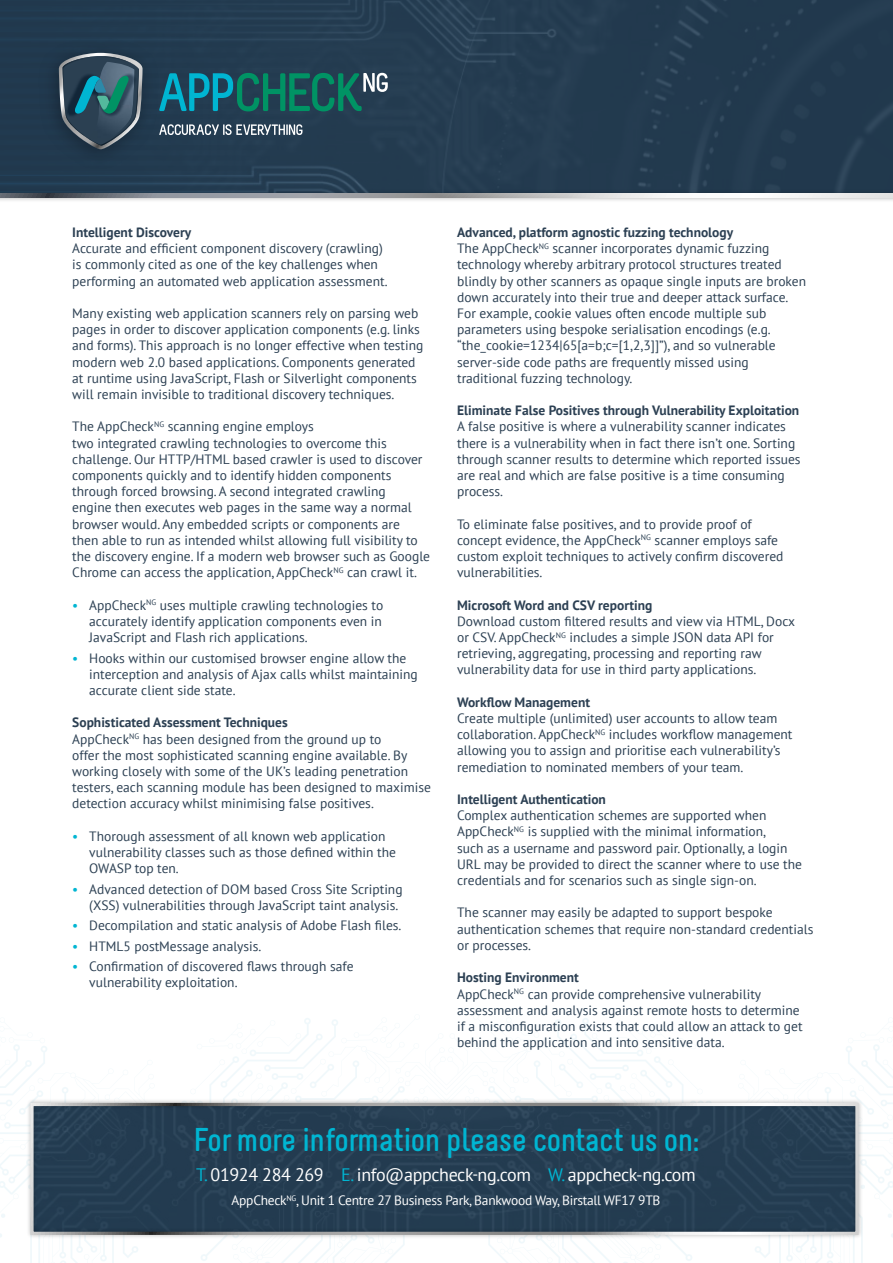
<style>
.page{position:relative;width:893px;height:1263px;background:#fff}
.page>*{position:absolute;margin:0;border:0;box-sizing:border-box;transform-origin:0 0}
.t1{font:700 33px "Melbourne";letter-spacing:-.02em;color:#00b5d2}
.t2{font:18px "PT Sans";letter-spacing:-.02em;color:#fff}
.t3{font:13.5px/16.2px "PT Sans";color:#2c4053}
.t4{font:700 13.5px "PT Sans";color:#2c4053}
.t5{font:13.5px "PT Sans";letter-spacing:-.02em;color:#fff}
.s1{color:#00b5d2}
.s2{font-weight:700}
</style>
<div class="page">
<div style="left:0;top:0;width:893px;height:189px;background:#233b4f"></div>
<svg style="left:0;top:1018px;width:893px;height:245px"></svg>
<div style="left:34px;top:38px;width:128px;height:131px;background:#21394d"></div>
<svg style="left:159px;top:124px;width:143px;height:11px"></svg>
<svg style="left:159px;top:73px;width:229px;height:38px;background:#1c666c"></svg>
<svg style="left:59px;top:53px;width:83px;height:96px;background:#3c5d6b"></svg>
<div style="left:0;top:189px;width:893px;height:13px;background:#000;opacity:.3"></div>
<svg style="left:0;top:193px;width:893px;height:5px"></svg>
<div style="left:26px;top:1098px;width:837px;height:142px;background:#000;opacity:.3"></div>
<div style="left:30px;top:1103px;width:828px;height:132px;border:3px solid #fff"></div>
<p class="t4" style="left:72px;top:223px;width:121px">Intelligent Discovery</p>
<p class="t3" style="left:72px;top:240px;width:317px">Accurate and efficient component discovery (crawling) is commonly cited as one of the key challenges when performing an automated web application assessment.</p>
<p class="t3" style="left:72px;top:305px;width:353px">Many existing web application scanners rely on parsing web pages in order to discover application components (e.g. links and forms). This approach is no longer effective when testing modern web 2.0 based applications. Components generated at runtime using JavaScript, Flash or Silverlight components will remain invisible to traditional discovery techniques.</p>
<p class="t3" style="left:72px;top:418px;width:359px">The AppCheck<sup>NG</sup> scanning engine employs<br>two integrated crawling technologies to overcome this challenge. Our HTTP/HTML based crawler is used to discover components quickly and to identify hidden components through forced browsing. A second integrated crawling<br>engine then executes web pages in the same way a normal browser would. Any embedded scripts or components are<br>then able to run as intended whilst allowing full visibility to the discovery engine. If a modern web browser such as Google Chrome can access the application, AppCheck<sup>NG</sup> can crawl it.</p>
<p class="t3" style="left:89px;top:596px;width:295px;text-align:justify;text-indent:-17px"><span class="s1">•</span> AppCheck<sup>NG</sup> uses multiple crawling technologies to accurately identify application components even in JavaScript and Flash rich applications.</p>
<p class="t3" style="left:89px;top:649px;width:330px;text-indent:-17px"><span class="s1">•</span> Hooks within our customised browser engine allow the interception and analysis of Ajax calls whilst maintaining accurate client side state.</p>
<p class="t3" style="left:72px;top:714px;width:360px"><span class="s2">Sophisticated Assessment Techniques<br></span>AppCheck<sup>NG</sup> has been designed from the ground up to<br>offer the most sophisticated scanning engine available. By working closely with some of the UK’s leading penetration testers, each scanning module has been designed to maximise detection accuracy whilst minimising false positives.</p>
<p class="t3" style="left:89px;top:827px;width:308px;text-indent:-17px"><span class="s1">•</span> Thorough assessment of all known web application vulnerability classes such as those defined within the<br>OWASP top ten.</p>
<p class="t3" style="left:89px;top:880px;width:315px;text-indent:-17px"><span class="s1">•</span> Advanced detection of DOM based Cross Site Scripting (XSS) vulnerabilities through JavaScript taint analysis.</p>
<p class="t3" style="left:72px;top:917px;width:331px"><span class="s1">•</span> Decompilation and static analysis of Adobe Flash files.</p>
<p class="t3" style="left:72px;top:937px;width:191px"><span class="s1">•</span> HTML5 postMessage analysis.</p>
<p class="t3" style="left:89px;top:958px;width:266px;text-indent:-17px"><span class="s1">•</span> Confirmation of discovered flaws through safe vulnerability exploitation.</p>
<p class="t3" style="left:457px;top:224px;width:351px"><span class="s2">Advanced, platform agnostic fuzzing technology<br></span>The AppCheck<sup>NG</sup> scanner incorporates dynamic fuzzing technology whereby arbitrary protocol structures treated blindly by other scanners as opaque single inputs are broken down accurately into their true and deeper attack surface.<br>For example, cookie values often encode multiple sub parameters using bespoke serialisation encodings (e.g. “the_cookie=1234|65[a=b;c=[1,2,3]]”), and so vulnerable server-side code paths are frequently missed using traditional fuzzing technology.</p>
<p class="t4" style="left:457px;top:402px;width:344px">Eliminate False Positives through Vulnerability Exploitation</p>
<p class="t3" style="left:457px;top:418px;width:345px">A false positive is where a vulnerability scanner indicates there is a vulnerability when in fact there isn’t one. Sorting through scanner results to determine which reported issues are real and which are false positive is a time consuming process.</p>
<p class="t3" style="left:457px;top:515px;width:328px">To eliminate false positives, and to provide proof of concept evidence, the AppCheck<sup>NG</sup> scanner employs safe custom exploit techniques to actively confirm discovered vulnerabilities.</p>
<p class="t4" style="left:457px;top:596px;width:197px">Microsoft Word and CSV reporting</p>
<p class="t3" style="left:457px;top:613px;width:340px">Download custom filtered results and view via HTML, Docx or CSV. AppCheck<sup>NG</sup> includes a simple JSON data API for retrieving, aggregating, processing and reporting raw vulnerability data for use in third party applications.</p>
<p class="t4" style="left:457px;top:693px;width:134px">Workflow Management</p>
<p class="t3" style="left:457px;top:710px;width:337px">Create multiple (unlimited) user accounts to allow team collaboration. AppCheck<sup>NG</sup> includes workflow management allowing you to assign and prioritise each vulnerability’s remediation to nominated members of your team.</p>
<p class="t4" style="left:457px;top:790px;width:150px">Intelligent Authentication</p>
<p class="t3" style="left:457px;top:807px;width:346px">Complex authentication schemes are supported when AppCheck<sup>NG</sup> is supplied with the minimal information,<br>such as a username and password pair. Optionally, a login URL may be provided to direct the scanner where to use the credentials and for scenarios such as single sign-on.</p>
<p class="t3" style="left:457px;top:904px;width:358px">The scanner may easily be adapted to support bespoke authentication schemes that require non-standard credentials or processes.</p>
<p class="t3" style="left:457px;top:969px;width:347px"><span class="s2">Hosting Environment<br></span>AppCheck<sup>NG</sup> can provide comprehensive vulnerability assessment and analysis against remote hosts to determine if a misconfiguration exists that could allow an attack to get behind the application and into sensitive data.</p>
<h1 class="t1" style="left:193px;top:1122px;width:507px">For more information please contact us on:</h1>
<h2 class="t2" style="left:196px;top:1163px;width:501px"><span class="s1">T.</span> 01924 284 269 <span class="s1">E.</span> info@appcheck−ng.com <span class="s1">W.</span> appcheck-ng.com</h2>
<p class="t5" style="left:232px;top:1192px;width:430px">AppCheck<sup>NG</sup>, Unit 1 Centre 27 Business Park, Bankwood Way, Birstall WF17 9TB</p>
</div>
